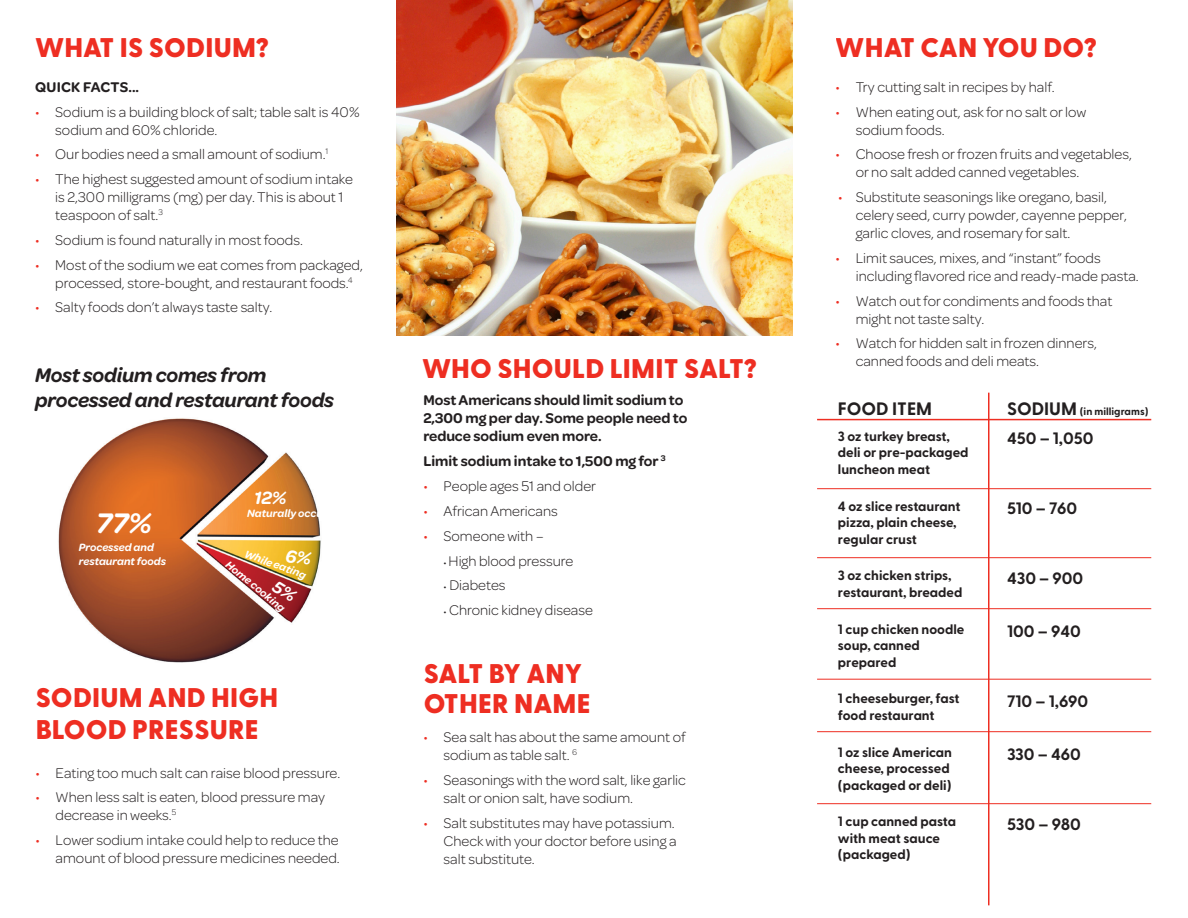
<style>
.page{position:relative;width:1188px;height:918px;background:#fff}
.page>*{position:absolute;margin:0;border:0;box-sizing:border-box;transform-origin:0 0}
.t1{font:italic 600 30.15px "Omnes";color:#fff}
.t2{font:800 27px/30px "Greycliff CF";letter-spacing:.01em;color:#ee2e22}
.t3{font:italic 600 21px "Omnes";letter-spacing:-.01em;color:#231f20}
.t4{font:italic 600 18.9px "Omnes";color:#fff}
.t5{font:700 18px "Greycliff CF";color:#231f20}
.t6{font:700 16.5px "Greycliff CF";color:#231f20}
.t7{font:300 15px/18px "Omnes";color:#231f20}
.t8{font:600 15px/18px "Omnes";color:#231f20}
.t9{font:600 15px "Omnes";letter-spacing:.02em;color:#231f20}
.t10{font:700 13.5px/16.5px "Greycliff CF";color:#231f20}
.t11{font:italic 600 11.25px/13.6px "Omnes";color:#fff}
.t12{font:700 10.5px "Greycliff CF";color:#231f20}
.s1{color:#ee2e22}
.s2{font-size:10.5px}
.s3{font-size:18px}
</style>
<div class="page">
<img style="left:397px;top:0;width:395px;height:335px">
<hr style="left:817px;top:419px;width:334px;height:1px;background:#ee2e22">
<hr style="left:817px;top:488px;width:334px;height:1px;background:#ee2e22">
<hr style="left:817px;top:557px;width:334px;height:1px;background:#ee2e22">
<hr style="left:817px;top:608px;width:334px;height:1px;background:#ee2e22">
<hr style="left:817px;top:679px;width:334px;height:1px;background:#ee2e22">
<hr style="left:817px;top:731px;width:334px;height:1px;background:#ee2e22">
<hr style="left:817px;top:803px;width:334px;height:1px;background:#ee2e22">
<hr style="left:988px;top:393px;width:2px;height:512px;background:#ee2e22">
<img style="left:58px;top:418px;width:263px;height:245px">
<svg style="left:286px;top:550px;width:26px;height:15px"></svg>
<svg style="left:271px;top:580px;width:27px;height:23px"></svg>
<h2 class="t2" style="left:35px;top:34px;width:235px">WHAT IS SODIUM?</h2>
<p class="t9" style="left:35px;top:76px;width:105px">QUICK FACTS...</p>
<p class="t7" style="left:55px;top:102px;width:306px;text-indent:-20px"><span class="s1">•</span> Sodium is a building block of salt; table salt is 40% sodium and 60% chloride.</p>
<p class="t7" style="left:35px;top:145px;width:295px"><span class="s1">•</span> Our bodies need a small amount of sodium.<sup>1</sup></p>
<p class="t7" style="left:55px;top:169px;width:299px;text-indent:-20px"><span class="s1">•</span> The highest suggested amount of sodium intake is 2,300 milligrams (mg) per day. This is about 1 teaspoon of salt.<sup>3</sup></p>
<p class="t7" style="left:35px;top:230px;width:269px"><span class="s1">•</span> Sodium is found naturally in most foods.</p>
<p class="t7" style="left:55px;top:255px;width:309px;text-indent:-20px"><span class="s1">•</span> Most of the sodium we eat comes from packaged, processed, store-bought, and restaurant foods.<sup>4</sup></p>
<p class="t7" style="left:35px;top:298px;width:239px"><span class="s1">•</span> Salty foods don’t always taste salty.</p>
<p class="t3" style="left:35px;top:361px;width:233px">Most sodium comes from</p>
<h2 class="t2" style="left:422px;top:354px;width:336px">WHO SHOULD LIMIT SALT?</h2>
<p class="t3" style="left:35px;top:386px;width:300px">processed and restaurant foods</p>
<p class="t8" style="left:423px;top:390px;width:266px">Most Americans should limit sodium to<br>2,300 mg per day. Some people need to reduce sodium even more.</p>
<p class="t8" style="left:423px;top:451px;width:244px">Limit sodium intake to 1,500 mg for <sup>3</sup></p>
<p class="t1" style="left:96px;top:503px;width:57px">77%</p>
<p class="t11" style="left:79px;top:540px;width:89px">Processed and restaurant foods</p>
<p class="t4" style="left:254px;top:485px;width:34px">12%</p>
<p class="t11" style="left:247px;top:506px;width:103px">Naturally occurring</p>
<p class="t11" style="left:248px;top:546px;width:66px;rotate:20deg">While eating</p>
<p class="t11" style="left:232px;top:558px;width:74px;rotate:39deg">Home cooking</p>
<h2 class="t2" style="left:36px;top:682px;width:244px;line-height:32.4px">SODIUM AND HIGH<br>BLOOD PRESSURE</h2>
<p class="t7" style="left:35px;top:763px;width:306px"><span class="s1">•</span> Eating too much salt can raise blood pressure.</p>
<p class="t7" style="left:56px;top:788px;width:271px;text-indent:-20px"><span class="s1">•</span> When less salt is eaten, blood pressure may decrease in weeks.<sup>5</sup></p>
<p class="t7" style="left:35px;top:830px;width:306px;text-align:right"><span class="s1">•</span> Lower sodium intake could help to reduce the amount of blood pressure medicines needed.</p>
<p class="t7" style="left:423px;top:477px;width:174px"><span class="s1">•</span> People ages 51 and older</p>
<p class="t7" style="left:423px;top:501px;width:136px"><span class="s1">•</span> African Americans</p>
<p class="t7" style="left:423px;top:526px;width:122px"><span class="s1">•</span> Someone with –</p>
<p class="t7" style="left:444px;top:551px;width:131px"><span class="s2">•</span> High blood pressure</p>
<p class="t7" style="left:444px;top:576px;width:64px"><span class="s2">•</span> Diabetes</p>
<p class="t7" style="left:444px;top:600px;width:151px"><span class="s2">•</span> Chronic kidney disease</p>
<h2 class="t2" style="left:424px;top:659px;width:168px">SALT BY ANY<br>OTHER NAME</h2>
<p class="t7" style="left:444px;top:728px;width:244px;text-indent:-20px"><span class="s1">•</span> Sea salt has about the same amount of sodium as table salt. <sup>6</sup></p>
<p class="t7" style="left:444px;top:770px;width:244px;text-indent:-20px"><span class="s1">•</span> Seasonings with the word salt, like garlic salt or onion salt, have sodium.</p>
<p class="t7" style="left:444px;top:813px;width:235px;text-indent:-20px"><span class="s1">•</span> Salt substitutes may have potassium.<br>Check with your doctor before using a salt substitute.</p>
<h2 class="t2" style="left:836px;top:34px;width:262px">WHAT CAN YOU DO?</h2>
<p class="t7" style="left:836px;top:77px;width:221px"><span class="s1">•</span> Try cutting salt in recipes by half.</p>
<p class="t7" style="left:856px;top:102px;width:232px;text-indent:-20px"><span class="s1">•</span> When eating out, ask for no salt or low sodium foods.</p>
<p class="t7" style="left:856px;top:145px;width:278px;text-indent:-20px"><span class="s1">•</span> Choose fresh or frozen fruits and vegetables, or no salt added canned vegetables.</p>
<p class="t7" style="left:856px;top:187px;width:273px;text-indent:-18px"><span class="s1">•</span> Substitute seasonings like oregano, basil, celery seed, curry powder, cayenne pepper, garlic cloves, and rosemary for salt.</p>
<p class="t7" style="left:856px;top:248px;width:284px;text-indent:-20px"><span class="s1">•</span> Limit sauces, mixes, and “instant” foods including flavored rice and ready-made pasta.</p>
<p class="t7" style="left:856px;top:291px;width:258px;text-indent:-20px"><span class="s1">•</span> Watch out for condiments and foods that might not taste salty.</p>
<p class="t7" style="left:856px;top:334px;width:243px;text-indent:-20px"><span class="s1">•</span> Watch for hidden salt in frozen dinners, canned foods and deli meats.</p>
<p class="t5" style="left:838px;top:397px;width:96px">FOOD ITEM</p>
<p class="t12" style="left:1007px;top:405px;width:143px"><span class="s3">SODIUM</span> (in milligrams)</p>
<p class="t10" style="left:838px;top:428px;width:132px">3 oz turkey breast, deli or pre-packaged luncheon meat</p>
<p class="t10" style="left:838px;top:498px;width:124px">4 oz slice restaurant pizza, plain cheese, regular crust</p>
<p class="t10" style="left:838px;top:568px;width:126px">3 oz chicken strips, restaurant, breaded</p>
<p class="t10" style="left:838px;top:621px;width:128px">1 cup chicken noodle soup, canned prepared</p>
<p class="t10" style="left:838px;top:691px;width:123px">1 cheeseburger, fast food restaurant</p>
<p class="t10" style="left:838px;top:744px;width:116px">1 oz slice American cheese, processed (packaged or deli)</p>
<p class="t10" style="left:838px;top:814px;width:120px">1 cup canned pasta with meat sauce (packaged)</p>
<p class="t6" style="left:1007px;top:429px;width:88px">450 – 1,050</p>
<p class="t6" style="left:1007px;top:498px;width:72px">510 – 760</p>
<p class="t6" style="left:1007px;top:568px;width:78px">430 – 900</p>
<p class="t6" style="left:1007px;top:621px;width:75px">100 – 940</p>
<p class="t6" style="left:1007px;top:691px;width:83px">710 – 1,690</p>
<p class="t6" style="left:1007px;top:744px;width:75px">330 – 460</p>
<p class="t6" style="left:1007px;top:814px;width:76px">530 – 980</p>
</div>
